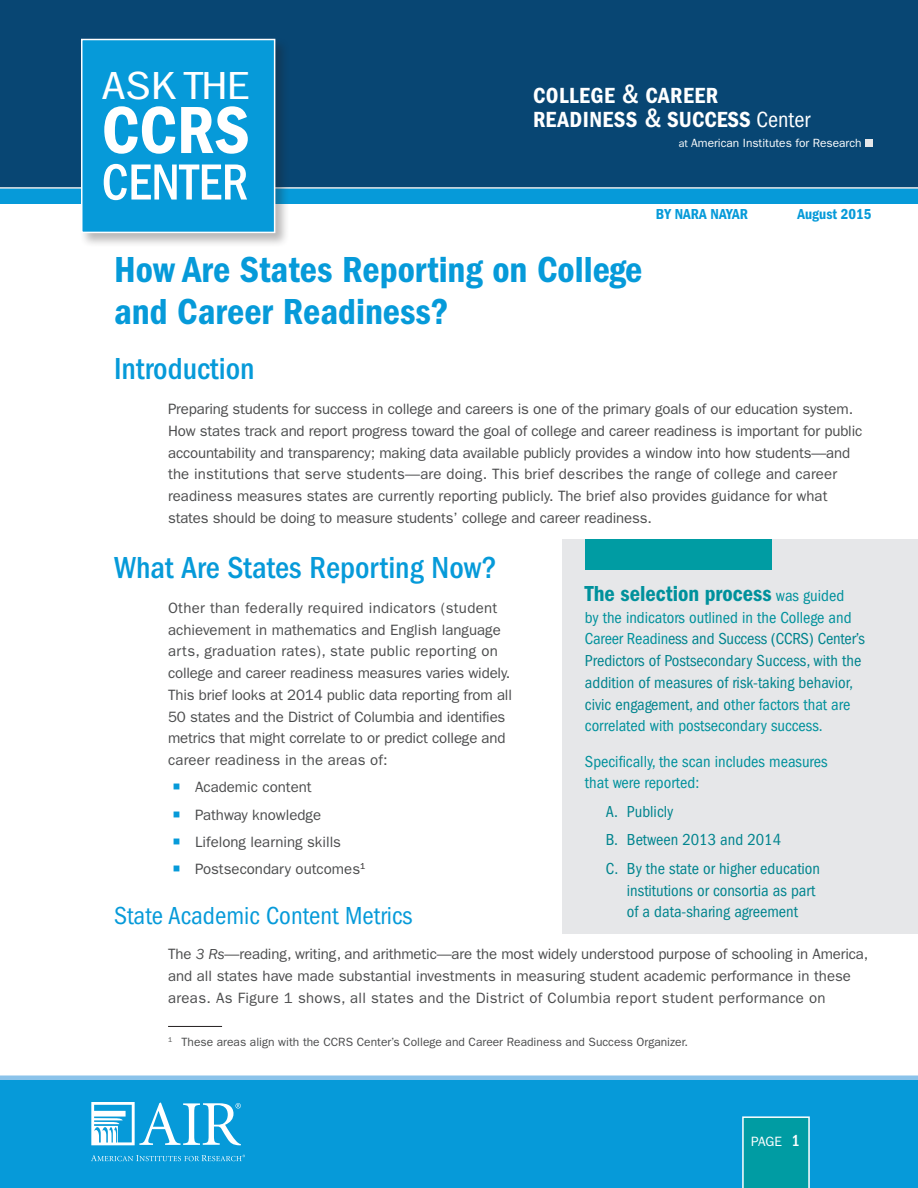
<style>
.page{position:relative;width:918px;height:1188px;background:#fff}
.page>*{position:absolute;margin:0;border:0;box-sizing:border-box;transform-origin:0 0}
.t1{font:69px "ITC Franklin Gothic Std Dm Cd";color:#fff}
.t2{font:500 condensed 52.5px "ITC Franklin Gothic Std";color:#fff;scale:.96 1}
.t3{font:condensed 40.5px "ITC Franklin Gothic Std";letter-spacing:-.015em;color:#fff;scale:1.21 1}
.t4{font:37.5px/42px "ITC Franklin Gothic Std Dm Cd";color:#069ad9}
.t5{font:500 condensed 31.5px "ITC Franklin Gothic Std";color:#069ad9}
.t6{font:condensed 25.5px "ITC Franklin Gothic Std";color:#069ad9}
.t7{font:22.65px/23.9px "ITC Franklin Gothic Std Dm Cd";letter-spacing:.02em;color:#fff}
.t8{font:22.5px "ITC Franklin Gothic Std Dm Cd";color:#00919c}
.t9{font:condensed 16.5px/21.8px "ITC Franklin Gothic Std";color:#00848e}
.t10{font:condensed 16.5px/21.8px "ITC Franklin Gothic Std";color:#00919c}
.t11{font:15px/21.8px "ITC Franklin Gothic Std";letter-spacing:-.01em;color:#4b4c4d}
.t12{font:15px "ITC Franklin Gothic Std Dm Cd";color:#069ad9}
.t13{font:13.5px "ITC Franklin Gothic Std";color:#fff}
.t14{font:12px "ITC Franklin Gothic Std";color:#4b4c4d}
.t15{font:12px "ITC Franklin Gothic Std";color:#fff}
.s1{font-family:"ITC Franklin Gothic Std";font-weight:500;font-stretch:condensed;font-size:27.45px}
.s2{font-family:"ITC Franklin Gothic Std";font-stretch:condensed}
.s3{font-size:10.8px}
.s4{color:#069ad9}
.s5{font-family:"ITC Franklin Gothic Std";font-stretch:condensed;font-size:16.5px}
.s6{color:#00919c}
.s7{font-style:italic}
.s8{font-weight:500;font-stretch:condensed;font-size:16.5px}
</style>
<div class="page">
<div style="left:0;top:0;width:918px;height:204px;background:#084673"></div>
<div style="left:0;top:1080px;width:918px;height:108px;background:#069ad9"></div>
<hr style="left:0;top:1076px;width:918px;height:4px;background:#8bc3ea">
<svg style="left:742px;top:1116px;width:68px;height:72px;background:#10a2a9"></svg>
<svg style="left:91px;top:1155px;width:153px;height:6px"></svg>
<div style="left:865px;top:139px;width:8px;height:8px;background:#e6e7e9"></div>
<div style="left:0;top:189px;width:918px;height:15px;background:#069ad9"></div>
<hr style="left:0;top:187px;width:918px;height:2px;background:#e6e7e9">
<div style="left:80px;top:37px;width:210px;height:211px;background:#231f20;opacity:.32"></div>
<div style="left:81px;top:39px;width:194px;height:194px;background:#069ad9;border:2px solid #fff"></div>
<div style="left:562px;top:539px;width:356px;height:395px;background:#e6e7e9"></div>
<hr style="left:168px;top:1026px;width:54px;height:1px;background:#231f20">
<div style="left:585px;top:539px;width:187px;height:31px;background:#009ca3"></div>
<svg style="left:91px;top:1102px;width:150px;height:43px"></svg>
<h3 class="t3" style="left:102px;top:63px;width:124px">ASK THE</h3>
<h1 class="t1" style="left:102px;top:91px;width:150px">CCRS</h1>
<h2 class="t2" style="left:102px;top:152px;width:154px">CENTER</h2>
<p class="t7" style="left:533px;top:84px;width:279px">COLLEGE <span class="s1">&amp;</span> CAREER<br>READINESS <span class="s1">&amp;</span> SUCCESS <span class="s2">Center</span></p>
<p class="t15" style="left:679px;top:136px;width:184px"><span class="s3">at</span> American Institutes for Research</p>
<p class="t12" style="left:656px;top:206px;width:94px">BY NARA NAYAR</p>
<p class="t12" style="left:797px;top:206px;width:76px">August 2015</p>
<h1 class="t4" style="left:114px;top:249px;width:530px">How Are States Reporting on College and Career Readiness?</h1>
<h2 class="t5" style="left:114px;top:351px;width:142px">Introduction</h2>
<p class="t11" style="left:168px;top:398px;width:696px">Preparing students for success in college and careers is one of the primary goals of our education system.<br>How states track and report progress toward the goal of college and career readiness is important for public accountability and transparency; making data available publicly provides a window into how students—and the institutions that serve students—are doing. This brief describes the range of college and career readiness measures states are currently reporting publicly. The brief also provides guidance for what states should be doing to measure students’ college and career readiness.</p>
<h2 class="t5" style="left:114px;top:549px;width:385px">What Are States Reporting Now?</h2>
<p class="t11" style="left:168px;top:597px;width:345px">Other than federally required indicators (student achievement in mathematics and English language arts, graduation rates), state public reporting on college and career readiness measures varies widely.<br>This brief looks at 2014 public data reporting from all 50 states and the District of Columbia and identifies metrics that might correlate to or predict college and career readiness in the areas of:</p>
<p class="t11" style="left:173px;top:777px;width:141px"><span class="s4">○</span> Academic content</p>
<p class="t11" style="left:173px;top:804px;width:150px"><span class="s4">○</span> Pathway knowledge</p>
<p class="t11" style="left:173px;top:831px;width:170px"><span class="s4">○</span> Lifelong learning skills</p>
<p class="t11" style="left:173px;top:858px;width:194px"><span class="s4">○</span> Postsecondary outcomes<sup>1</sup></p>
<p class="t8" style="left:585px;top:581px;width:261px">The selection process <span class="s5">was guided</span></p>
<p class="t9" style="left:585px;top:606px;width:281px"><span class="s6">by the indicators outlined in the College and Career Readin</span>ess and Success (CCRS) Center’s Predictors of Postsecondary Success, with the addition of measures of risk-taking behavior, civic engagement, and o<span class="s6">ther factors that are correlated with postsecondary success.</span></p>
<p class="t10" style="left:585px;top:750px;width:244px">Specifically, the scan includes measures that were reported:</p>
<p class="t9" style="left:606px;top:801px;width:69px">A. Publicly</p>
<p class="t9" style="left:606px;top:829px;width:177px">B. Between 2013 and 2014</p>
<p class="t9" style="left:627px;top:858px;width:195px;text-indent:-21px">C. By the state or higher education institutions or consortia as part of a data-sharing agreement</p>
<h3 class="t6" style="left:114px;top:901px;width:300px">State Academic Content Metrics</h3>
<p class="t11" style="left:168px;top:943px;width:702px">The <span class="s7">3 Rs</span>—reading, writing, and arithmetic—are the most widely understood purpose of schooling in America, and all states have made substantial investments in measuring student academic performance in these areas. As Figure 1 shows, all states and the District of Columbia report student performance on</p>
<p class="t14" style="left:168px;top:1035px;width:521px"><sup>1</sup> These areas align with the CCRS Center’s College and Career Readiness and Success Organizer.</p>
<p class="t13" style="left:751px;top:1134px;width:50px">PAGE <span class="s8">1</span></p>
</div>
